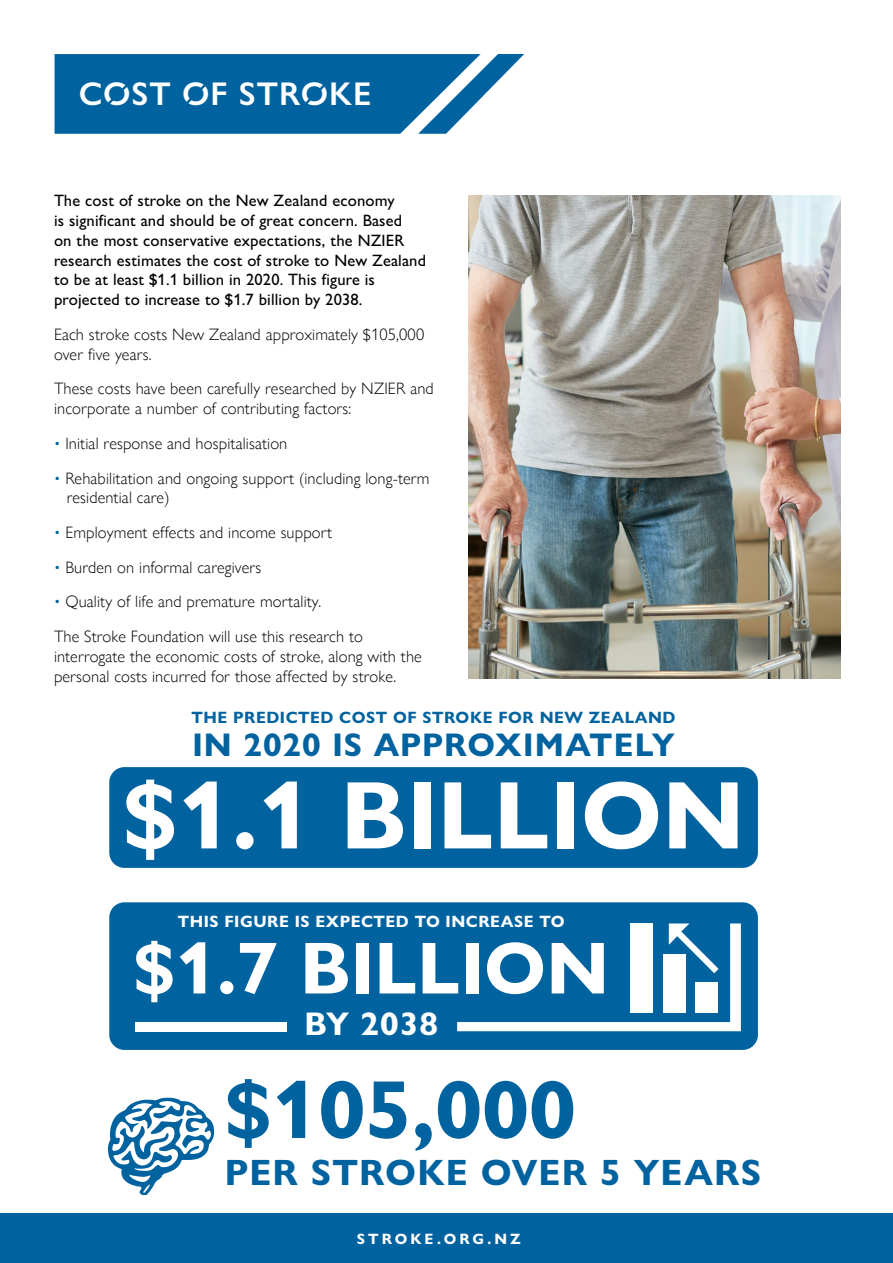
<style>
.page{position:relative;width:893px;height:1263px;background:#fff}
.page>*{position:absolute;margin:0;border:0;box-sizing:border-box;transform-origin:0 0}
.t1{font:700 96.75px "Gill Sans Nova";color:#fff}
.t2{font:700 82.8px "Gill Sans Nova";color:#0063a0}
.t3{font:700 74.1px "Gill Sans Nova";color:#fff}
.t4{font:700 36.75px "Gill Sans Nova";letter-spacing:.03em;color:#0063a0}
.t5{font:600 33px "Gill Sans Nova";letter-spacing:.03em;color:#fff}
.t6{font:700 32.85px "Gill Sans Nova";letter-spacing:.03em;color:#0063a0}
.t7{font:700 32.85px "Gill Sans Nova";letter-spacing:.03em;color:#fff}
.t8{font:300 16.5px/19.8px "Gill Sans Nova";letter-spacing:.01em;color:#000}
.t9{font:500 16.5px/19.8px "Gill Sans Nova";letter-spacing:.01em;color:#000}
.t10{font:700 16.5px "Gill Sans Nova";letter-spacing:.03em;color:#0063a0}
.t11{font:700 16.5px "Gill Sans Nova";letter-spacing:.03em;color:#fff}
.t12{font:700 15px "Gill Sans Nova";letter-spacing:.2em;color:#fff}
.s1{color:#0063a0}
</style>
<div class="page">
<div style="left:109px;top:902px;width:649px;height:148px;background:#0063a0;border-radius:15px"></div>
<div style="left:109px;top:767px;width:649px;height:101px;background:#0063a0;border-radius:15px"></div>
<svg style="left:457px;top:923px;width:284px;height:108px"></svg>
<svg style="left:108px;top:1097px;width:106px;height:97px"></svg>
<div style="left:135px;top:1022px;width:152px;height:9px;background:#fff"></div>
<div style="left:0;top:1214px;width:893px;height:49px;background:#0063a0"></div>
<svg style="left:55px;top:54px;width:469px;height:80px;background:#1e75ab"></svg>
<img style="left:469px;top:196px;width:372px;height:483px">
<h3 class="t5" style="left:79px;top:74px;width:294px">COST OF STROKE</h3>
<p class="t9" style="left:54px;top:190px;width:374px">The cost of stroke on the New Zealand economy<br>is significant and should be of great concern. Based<br>on the most conservative expectations, the NZIER research estimates the cost of stroke to New Zealand to be at least $1.1 billion in 2020. This figure is projected to increase to $1.7 billion by 2038.</p>
<p class="t8" style="left:54px;top:325px;width:372px">Each stroke costs New Zealand approximately $105,000 over five years.</p>
<p class="t8" style="left:54px;top:379px;width:381px">These costs have been carefully researched by NZIER and incorporate a number of contributing factors:</p>
<p class="t8" style="left:54px;top:433px;width:235px"><span class="s1">•</span> Initial response and hospitalisation</p>
<p class="t8" style="left:67px;top:468px;width:364px;text-indent:-13px"><span class="s1">•</span> Rehabilitation and ongoing support (including long-term residential care)</p>
<p class="t8" style="left:54px;top:523px;width:280px"><span class="s1">•</span> Employment effects and income support</p>
<p class="t8" style="left:54px;top:557px;width:209px"><span class="s1">•</span> Burden on informal caregivers</p>
<p class="t8" style="left:54px;top:585px;width:311px;line-height:34.7px"><span class="s1">•</span> Quality of life and premature mortality.<br>The Stroke Foundation will use this research to</p>
<p class="t8" style="left:54px;top:647px;width:369px">interrogate the economic costs of stroke, along with the personal costs incurred for those affected by stroke.</p>
<p class="t10" style="left:192px;top:708px;width:485px">THE PREDICTED COST OF STROKE FOR NEW ZEALAND</p>
<h3 class="t6" style="left:192px;top:725px;width:484px">IN 2020 IS APPROXIMATELY</h3>
<h1 class="t1" style="left:123px;top:755px;width:623px">$1.1 BILLION</h1>
<p class="t11" style="left:178px;top:911px;width:388px">THIS FIGURE IS EXPECTED TO INCREASE TO</p>
<h3 class="t3" style="left:133px;top:922px;width:477px">$1.7 BILLION</h3>
<h3 class="t7" style="left:304px;top:1004px;width:135px">BY 2038</h3>
<h2 class="t2" style="left:225px;top:1058px;width:353px">$105,000</h2>
<h3 class="t4" style="left:225px;top:1149px;width:538px">PER STROKE OVER 5 YEARS</h3>
<p class="t12" style="left:357px;top:1230px;width:165px">STROKE.ORG.NZ</p>
</div>
